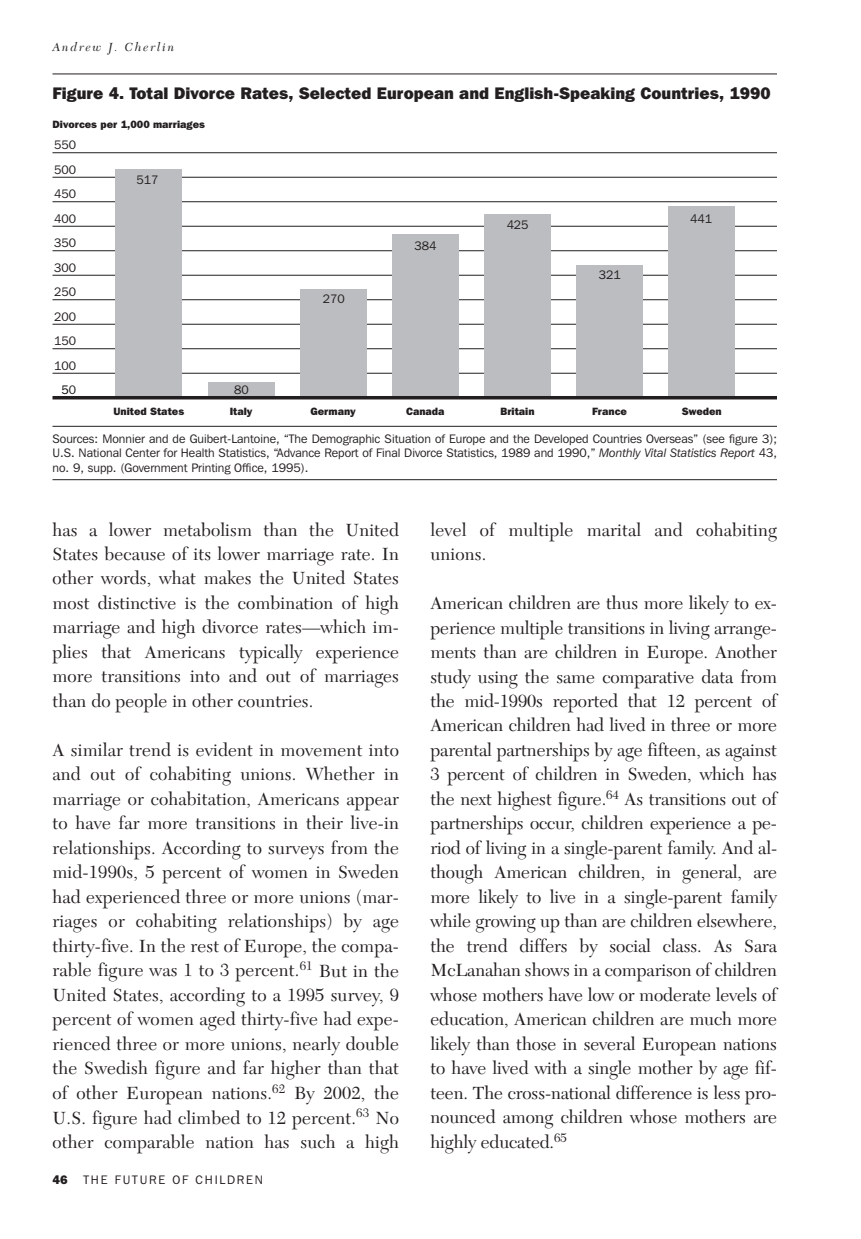
<style>
.page{position:relative;width:861px;height:1239px;background:#fff}
.page>*{position:absolute;margin:0;border:0;box-sizing:border-box;transform-origin:0 0}
.t1{font:18.38px/24.5px "New Caledonia";letter-spacing:.005em;color:#231f20;text-align:justify}
.t2{font:800 16.62px "Franklin Gothic IT Cby BT";color:#231f20}
.t3{font:12.25px/24.5px "Franklin Gothic IT Cby BT";color:#231f20;text-align:justify}
.t4{font:12.25px "Franklin Gothic IT Cby BT";letter-spacing:.15em;color:#231f20}
.t5{font:italic 12.25px "New Caledonia";letter-spacing:.15em;color:#231f20}
.t6{font:800 12.25px "Franklin Gothic IT Cby BT";color:#231f20}
.t7{font:800 10.5px "Franklin Gothic IT Cby BT";color:#231f20}
.s1{color:#fff}
.s2{color:#000}
.s3{font-style:italic}
</style>
<div class="page">
<svg style="left:52px;top:73px;width:725px;height:408px"></svg>
<p class="t5" style="left:52px;top:42px;width:123px">Andrew J. Cherlin</p>
<p class="t2" style="left:52px;top:87px;width:720px">Figure 4. Total Divorce Rates, Selected European and English-Speaking Countries, 1990</p>
<p class="t7" style="left:53px;top:121px;width:154px">Divorces per 1,000 marriages</p>
<p class="t3" style="left:54px;top:134px;width:23px">550<br>500<br>450<br>400<br>350<br>300<br>250<br>200<br>150<br>100<br><span class="s1">0</span><span class="s2">5</span>0</p>
<p class="t3" style="left:136px;top:168px;width:23px">517</p>
<p class="t3" style="left:234px;top:378px;width:16px">80</p>
<p class="t3" style="left:323px;top:288px;width:23px">270</p>
<p class="t3" style="left:415px;top:235px;width:23px">384</p>
<p class="t3" style="left:507px;top:214px;width:23px">425</p>
<p class="t3" style="left:599px;top:264px;width:23px">321</p>
<p class="t3" style="left:690px;top:208px;width:23px">441</p>
<p class="t7" style="left:114px;top:408px;width:72px">United States</p>
<p class="t7" style="left:230px;top:408px;width:24px">Italy</p>
<p class="t7" style="left:311px;top:408px;width:47px">Germany</p>
<p class="t7" style="left:406px;top:408px;width:40px">Canada</p>
<p class="t7" style="left:501px;top:408px;width:36px">Britain</p>
<p class="t7" style="left:592px;top:408px;width:36px">France</p>
<p class="t7" style="left:682px;top:408px;width:41px">Sweden</p>
<p class="t3" style="left:52px;top:432px;width:726px;line-height:14.9px">Sources: Monnier and de Guibert-Lantoine, “The Demographic Situation of Europe and the Developed Countries Overseas” (see figure 3); U.S. National Center for Health Statistics, “Advance Report of Final Divorce Statistics, 1989 and 1990,” <span class="s3">Monthly Vital Statistics Report</span> 43, no. 9, supp. (Government Printing Office, 1995).</p>
<p class="t1" style="left:52px;top:519px;width:348px">has a lower metabolism than the United States because of its lower marriage rate. In other words, what makes the United States most distinctive is the combination of high marriage and high divorce rates—which im&shy;plies that Americans typically experience more transitions into and out of marriages than do people in other countries.</p>
<p class="t1" style="left:52px;top:740px;width:348px">A similar trend is evident in movement into and out of cohabiting unions. Whether in marriage or cohabitation, Americans appear to have far more transitions in their live-in relationships. According to surveys from the mid-1990s, 5 percent of women in Sweden had experienced three or more unions (mar&shy;riages or cohabiting relationships) by age thirty-five. In the rest of Europe, the compa&shy;rable figure was 1 to 3 percent.<sup>61</sup> But in the United States, according to a 1995 survey, 9 percent of women aged thirty-five had expe&shy;rienced three or more unions, nearly double the Swedish figure and far higher than that of other European nations.<sup>62</sup> By 2002, the U.S. figure had climbed to 12 percent.<sup>63</sup> No other comparable nation has such a high</p>
<p class="t6" style="left:52px;top:1176px;width:17px">46</p>
<p class="t4" style="left:84px;top:1176px;width:181px">THE FUTURE OF CHILDREN</p>
<p class="t1" style="left:431px;top:519px;width:348px">level of multiple marital and cohabiting unions.</p>
<p class="t1" style="left:430px;top:593px;width:348px">American children are thus more likely to ex&shy;perience multiple transitions in living arrange&shy;ments than are children in Europe. Another study using the same comparative data from the mid-1990s reported that 12 percent of American children had lived in three or more parental partnerships by age fifteen, as against 3 percent of children in Sweden, which has the next highest figure.<sup>64</sup> As transitions out of partnerships occur, children experience a pe&shy;riod of living in a single-parent family. And al&shy;though American children, in general, are more likely to live in a single-parent family while growing up than are children elsewhere, the trend differs by social class. As Sara McLanahan shows in a comparison of children whose mothers have low or moderate levels of education, American children are much more likely than those in several European nations to have lived with a single mother by age fif&shy;teen. The cross-national difference is less pro&shy;nounced among children whose mothers are highly educated.<sup>65</sup></p>
</div>
